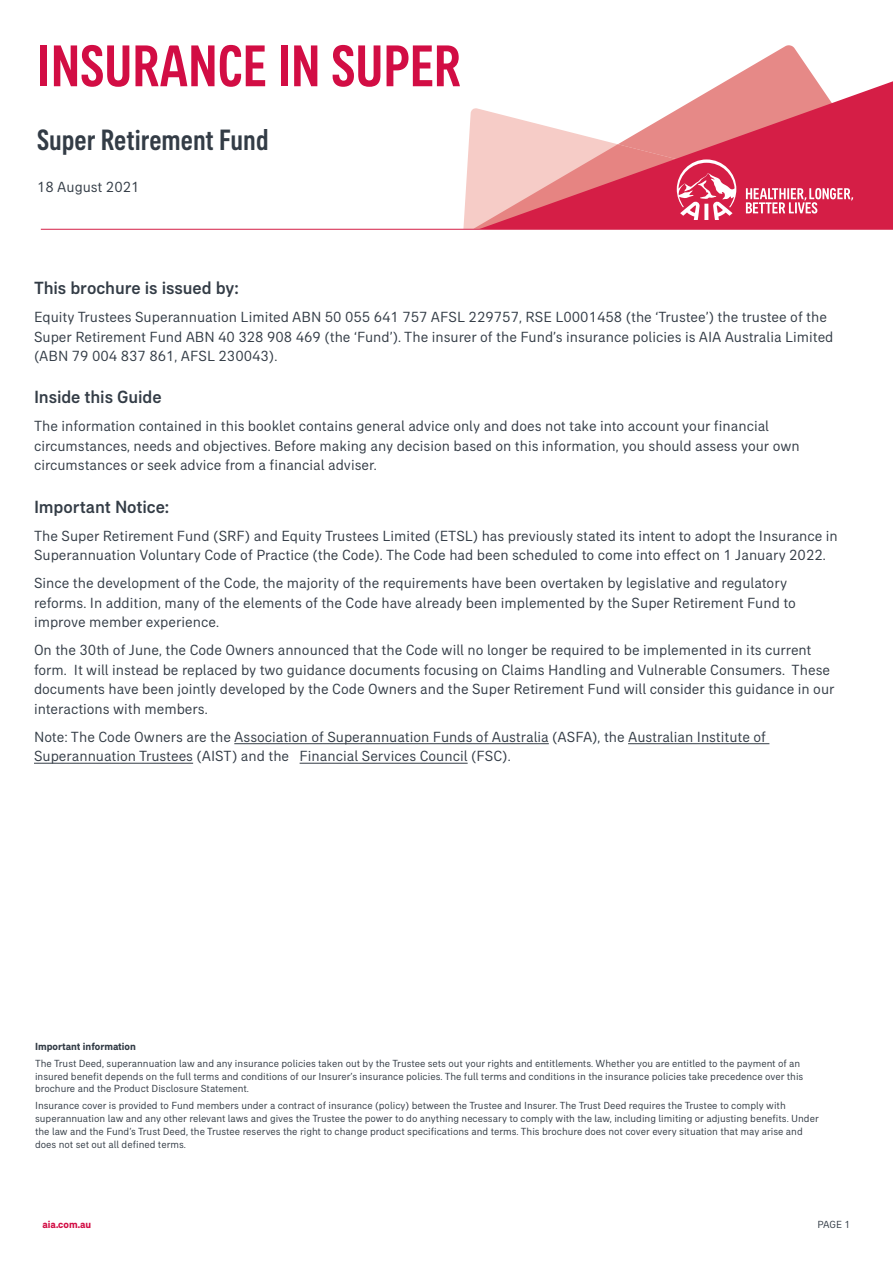
<style>
.page{position:relative;width:893px;height:1263px;background:#fff}
.page>*{position:absolute;margin:0;border:0;box-sizing:border-box;transform-origin:0 0}
.t1{font:500 condensed 60px "AIA Everest";color:#d20d44}
.t2{font:500 condensed 30px "AIA Everest";color:#333c46}
.t3{font:500 18px "AIA Everest";letter-spacing:-.005em;color:#333c46}
.t4{font:15px/19.5px "AIA Everest";color:#333c46}
.t5{font:10.5px/12.8px "AIA Everest";color:#333c46}
.t6{font:700 10.5px "AIA Everest";color:#333c46}
.t7{font:700 10.5px "AIA Everest";color:#d20d44}
</style>
<div class="page">
<svg style="left:734px;top:45px;width:80px;height:31px;fill:#e68a88"></svg>
<svg style="left:466px;top:76px;width:427px;height:153px"></svg>
<svg style="left:473px;top:144px;width:420px;height:85px;background:#df566e"></svg>
<hr style="left:41px;top:229px;width:852px;height:1px;background:#d51e46">
<hr style="left:234px;top:743px;width:315px;height:1px;background:#333c46">
<hr style="left:628px;top:743px;width:141px;height:1px;background:#333c46">
<hr style="left:34px;top:763px;width:159px;height:1px;background:#333c46">
<hr style="left:300px;top:763px;width:168px;height:1px;background:#333c46">
<h1 class="t1" style="left:37px;top:32px;width:425px">INSURANCE IN SUPER</h1>
<h2 class="t2" style="left:37px;top:123px;width:233px">Super Retirement Fund</h2>
<p class="t4" style="left:37px;top:177px;width:104px">18 August 2021</p>
<p class="t3" style="left:34px;top:278px;width:206px">This brochure is issued by:</p>
<p class="t4" style="left:34px;top:307px;width:801px">Equity Trustees Superannuation Limited ABN 50 055 641 757 AFSL 229757, RSE L0001458 (the ‘Trustee’) the trustee of the<br>Super Retirement Fund ABN 40 328 908 469 (the ‘Fund’). The insurer of the Fund’s insurance policies is AIA Australia Limited (ABN 79 004 837 861, AFSL 230043).</p>
<p class="t3" style="left:34px;top:387px;width:129px">Inside this Guide</p>
<p class="t4" style="left:34px;top:416px;width:767px">The information contained in this booklet contains general advice only and does not take into account your financial circumstances, needs and objectives. Before making any decision based on this information, you should assess your own circumstances or seek advice from a financial adviser.</p>
<p class="t3" style="left:34px;top:496px;width:137px">Important Notice:</p>
<p class="t4" style="left:34px;top:526px;width:805px">The Super Retirement Fund (SRF) and Equity Trustees Limited (ETSL) has previously stated its intent to adopt the Insurance in<br>Superannuation Voluntary Code of Practice (the Code). The Code had been scheduled to come into effect on 1 January 2022.</p>
<p class="t4" style="left:34px;top:573px;width:763px">Since the development of the Code, the majority of the requirements have been overtaken by legislative and regulatory reforms. In addition, many of the elements of the Code have already been implemented by the Super Retirement Fund to improve member experience.</p>
<p class="t4" style="left:34px;top:640px;width:802px">On the 30th of June, the Code Owners announced that the Code will no longer be required to be implemented in its current form. It will instead be replaced by two guidance documents focusing on Claims Handling and Vulnerable Consumers. These documents have been jointly developed by the Code Owners and the Super Retirement Fund will consider this guidance in our interactions with members.</p>
<p class="t4" style="left:34px;top:727px;width:733px">Note: The Code Owners are the Association of Superannuation Funds of Australia (ASFA), the Australian Institute of<br>Superannuation Trustees (AIST) and the Financial Services Council (FSC).</p>
<p class="t6" style="left:35px;top:1040px;width:102px">Important information</p>
<p class="t5" style="left:35px;top:1057px;width:770px">The Trust Deed, superannuation law and any insurance policies taken out by the Trustee sets out your rights and entitlements. Whether you are entitled to the payment of an insured benefit depends on the full terms and conditions of our Insurer’s insurance policies. The full terms and conditions in the insurance policies take precedence over this brochure and the Product Disclosure Statement.</p>
<p class="t5" style="left:35px;top:1099px;width:785px">Insurance cover is provided to Fund members under a contract of insurance (policy) between the Trustee and Insurer. The Trust Deed requires the Trustee to comply with superannuation law and any other relevant laws and gives the Trustee the power to do anything necessary to comply with the law, including limiting or adjusting benefits. Under the law and the Fund’s Trust Deed, the Trustee reserves the right to change product specifications and terms. This brochure does not cover every situation that may arise and does not set out all defined terms.</p>
<p class="t7" style="left:43px;top:1218px;width:50px">aia.com.au</p>
<p class="t5" style="left:817px;top:1218px;width:34px">PAGE 1</p>
</div>
